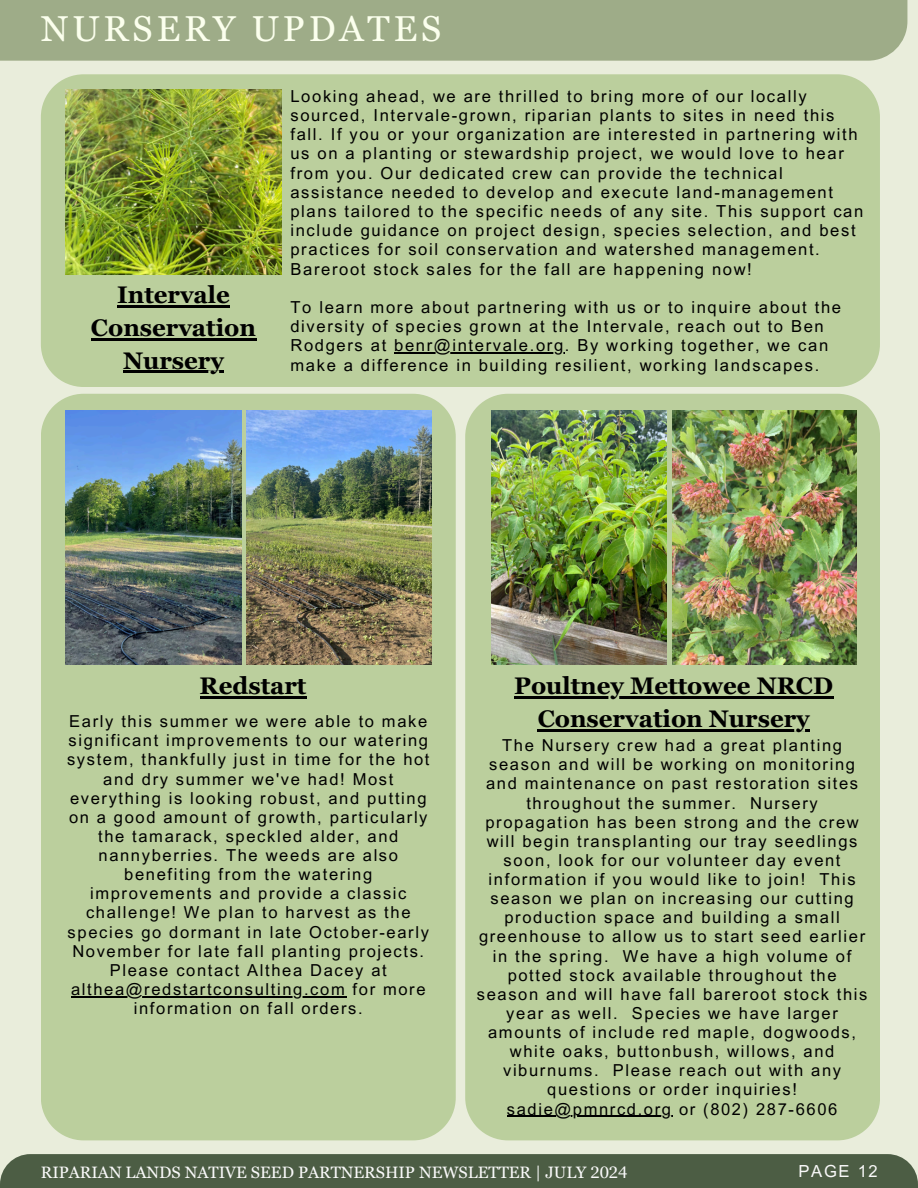
<style>
.page{position:relative;width:918px;height:1188px;background:#e9eddb}
.page>*{position:absolute;margin:0;border:0;box-sizing:border-box;transform-origin:0 0}
.t1{font:36px "Georgia Pro";letter-spacing:.11em;color:#fbffed}
.t2{font:700 24px/32.7px "Georgia Pro";color:#000;text-align:center}
.t3{font:16.65px "Arial MT Pro";letter-spacing:.1em;color:#f9f9f9}
.t4{font:16.5px/19px "Arial MT Pro";letter-spacing:.1em;color:#000;text-align:center}
.t5{font:16.5px "Georgia Pro";color:#f9f9f9}
</style>
<div class="page">
<div style="left:0;top:0;width:907px;height:61px;background:#9eac88"></div>
<div style="left:0;top:1154px;width:918px;height:34px;background:#4c5d44"></div>
<div style="left:41px;top:74px;width:839px;height:313px;background:#bbcf9d"></div>
<div style="left:41px;top:394px;width:415px;height:746px;background:#bbcf9d"></div>
<img style="left:66px;top:411px;width:175px;height:254px">
<img style="left:247px;top:411px;width:184px;height:254px">
<div style="left:465px;top:394px;width:415px;height:746px;background:#bbcf9d"></div>
<img style="left:491px;top:411px;width:176px;height:254px">
<img style="left:672px;top:411px;width:185px;height:254px">
<img style="left:66px;top:89px;width:215px;height:185px">
<hr style="left:71px;top:996px;width:275px;height:1px;background:#000">
<hr style="left:200px;top:696px;width:107px;height:3px;background:#000">
<hr style="left:117px;top:306px;width:113px;height:2px;background:#000">
<hr style="left:91px;top:338px;width:165px;height:2px;background:#000">
<hr style="left:123px;top:371px;width:101px;height:2px;background:#000">
<hr style="left:514px;top:696px;width:319px;height:3px;background:#000">
<hr style="left:538px;top:729px;width:272px;height:2px;background:#000">
<hr style="left:507px;top:1116px;width:166px;height:1px;background:#000">
<hr style="left:394px;top:352px;width:171px;height:2px;background:#000">
<p class="t1" style="left:41px;top:8px;width:402px">NURSERY UPDATES</p>
<h2 class="t2" style="left:91px;top:279px;width:167px">Intervale<br>Conservation</h2>
<p class="t2" style="left:123px;top:344px;width:102px">Nursery</p>
<p class="t4" style="left:290px;top:89px;width:574px;text-align:left">Looking ahead, we are thrilled to bring more of our locally sourced, Intervale-grown, riparian plants to sites in need this fall. If you or your organization are interested in partnering with us on a planting or stewardship project, we would love to hear from you. Our dedicated crew can provide the technical assistance needed to develop and execute land-management plans tailored to the specific needs of any site. This support can include guidance on project design, species selection, and best practices for soil conservation and watershed management.<br>Bareroot stock sales for the fall are happening now!</p>
<p class="t4" style="left:290px;top:300px;width:552px;text-align:left">To learn more about partnering with us or to inquire about the diversity of species grown at the Intervale, reach out to Ben Rodgers at benr@intervale.org. By working together, we can make a difference in building resilient, working landscapes.</p>
<h2 class="t2" style="left:200px;top:669px;width:108px">Redstart</h2>
<p class="t4" style="left:67px;top:714px;width:364px">Early this summer we were able to make significant improvements to our watering system, thankfully just in time for the hot and dry summer we've had! Most everything is looking robust, and putting on a good amount of growth, particularly the tamarack, speckled alder, and nannyberries. The weeds are also benefiting from the watering improvements and provide a classic challenge! We plan to harvest as the species go dormant in late October-early November for late fall planting projects.<br>Please contact Althea Dacey at</p>
<p class="t4" style="left:71px;top:982px;width:356px">althea@redstartconsulting.com for more information on fall orders.</p>
<h4 class="t2" style="left:514px;top:669px;width:320px">Poultney Mettowee NRCD</h4>
<h4 class="t2" style="left:538px;top:702px;width:273px">Conservation Nursery</h4>
<p class="t4" style="left:477px;top:738px;width:392px">The Nursery crew had a great planting season and will be working on monitoring and maintenance on past restoration sites throughout the summer. Nursery propagation has been strong and the crew will begin transplanting our tray seedlings soon, look for our volunteer day event information if you would like to join! This season we plan on increasing our cutting production space and building a small greenhouse to allow us to start seed earlier in the spring. We have a high volume of potted stock available throughout the season and will have fall bareroot stock this year as well. Species we have larger amounts of include red maple, dogwoods, white oaks, buttonbush, willows, and viburnums. Please reach out with any questions or order inquiries! sadie@pmnrcd.org or (802) 287-6606</p>
<h1 class="t5" style="left:41px;top:1163px;width:588px">RIPARIAN LANDS NATIVE SEED PARTNERSHIP NEWSLETTER | JULY 2024</h1>
<h2 class="t3" style="left:798px;top:1165px;width:81px">PAGE 12</h2>
</div>
